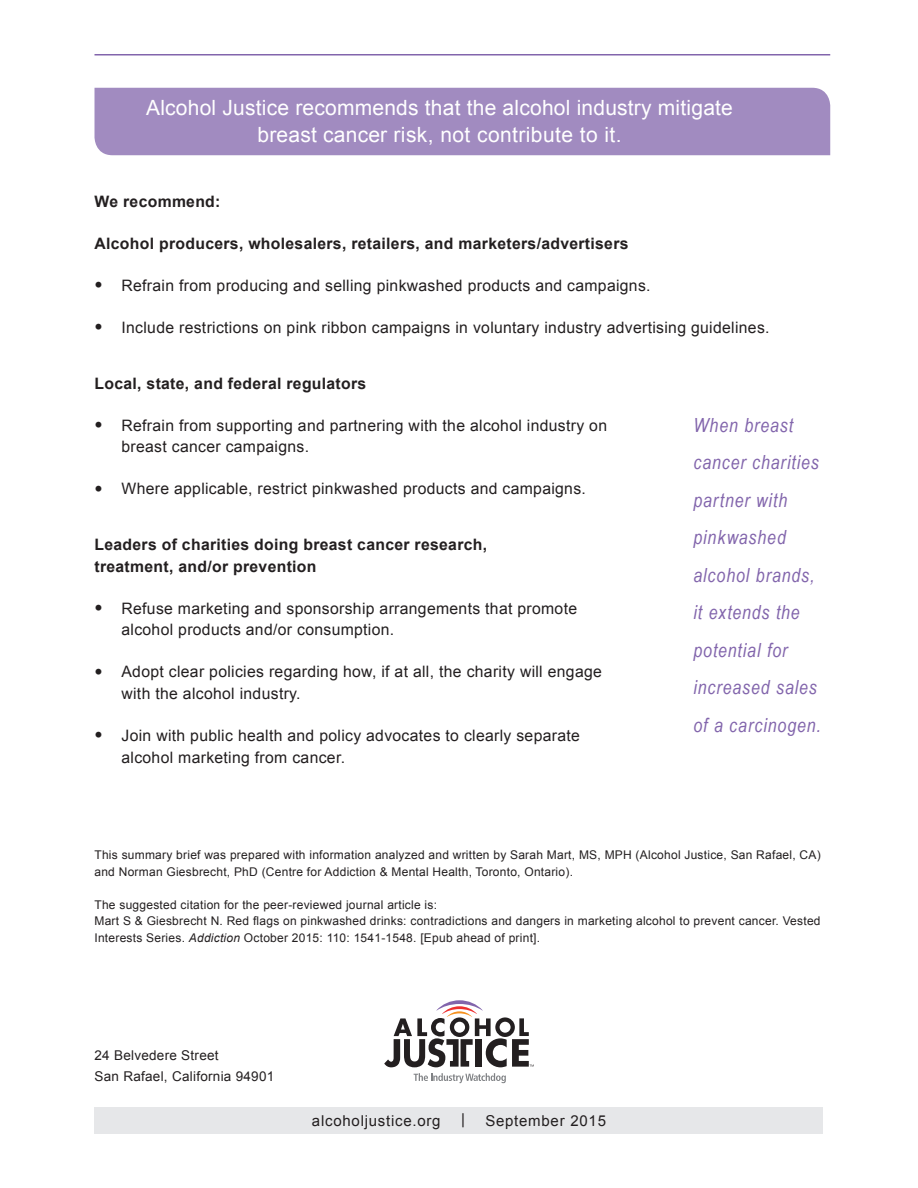
<style>
.page{position:relative;width:918px;height:1188px;background:#fff}
.page>*{position:absolute;margin:0;border:0;box-sizing:border-box;transform-origin:0 0}
.AJ_text{font:21px/27px "Arial";letter-spacing:.01em;color:#fff;text-align:center}
.t1{font:italic 19.5px/37.5px "Arial Narrow";letter-spacing:.045em;color:#8265ac}
.AJ_text-2{font:15.75px/21.8px "Arial";letter-spacing:.02em;color:#231f20}
.AJ_text-3{font:700 15.75px/21.8px "Arial";letter-spacing:.02em;color:#231f20}
.t2{font:15px "Arial";letter-spacing:.05em;color:#231f20}
.t3{font:13.5px "Arial";letter-spacing:.02em;color:#231f20}
.AJ_text-4{font:12px/16.5px "Arial";letter-spacing:.02em;color:#231f20}
.s1{font-size:23.25px}
.s2{font-style:italic}
</style>
<div class="page">
<hr style="left:94px;top:54px;width:736px;height:2px;background:#8265ac">
<div style="left:94px;top:1107px;width:730px;height:27px;background:#e6e7e9"></div>
<div style="left:94px;top:88px;width:736px;height:67px;background:#a18bc0"></div>
<svg style="left:384px;top:1000px;width:150px;height:67px"></svg>
<svg style="left:414px;top:1073px;width:92px;height:10px"></svg>
<p class="AJ_text" style="left:146px;top:94px;width:588px">Alcohol Justice recommends that the alcohol industry mitigate breast cancer risk, not contribute to it.</p>
<p class="AJ_text-3" style="left:94px;top:191px;width:128px">We recommend:</p>
<p class="AJ_text-3" style="left:94px;top:233px;width:536px">Alcohol producers, wholesalers, retailers, and marketers/advertisers</p>
<p class="AJ_text-2" style="left:94px;top:275px;width:558px"><span class="s1">•</span> Refrain from producing and selling pinkwashed products and campaigns.</p>
<p class="AJ_text-2" style="left:94px;top:317px;width:677px"><span class="s1">•</span> Include restrictions on pink ribbon campaigns in voluntary industry advertising guidelines.</p>
<p class="AJ_text-3" style="left:94px;top:373px;width:273px">Local, state, and federal regulators</p>
<p class="AJ_text-2" style="left:122px;top:414px;width:487px;text-indent:-27px"><span class="s1">•</span> Refrain from supporting and partnering with the alcohol industry on breast cancer campaigns.</p>
<p class="AJ_text-2" style="left:94px;top:478px;width:493px"><span class="s1">•</span> Where applicable, restrict pinkwashed products and campaigns.</p>
<p class="AJ_text-3" style="left:94px;top:534px;width:394px">Leaders of charities doing breast cancer research, treatment, and/or prevention</p>
<p class="AJ_text-2" style="left:122px;top:597px;width:457px;text-indent:-27px"><span class="s1">•</span> Refuse marketing and sponsorship arrangements that promote alcohol products and/or consumption.</p>
<p class="AJ_text-2" style="left:122px;top:661px;width:482px;text-indent:-27px"><span class="s1">•</span> Adopt clear policies regarding how, if at all, the charity will engage with the alcohol industry.</p>
<p class="AJ_text-2" style="left:122px;top:725px;width:460px;text-indent:-27px"><span class="s1">•</span> Join with public health and policy advocates to clearly separate alcohol marketing from cancer.</p>
<p class="t1" style="left:693px;top:406px;width:129px">When breast cancer charities partner with pinkwashed alcohol brands, it extends the potential for increased sales of a carcinogen.</p>
<p class="AJ_text-4" style="left:94px;top:847px;width:728px">This summary brief was prepared with information analyzed and written by Sarah Mart, MS, MPH (Alcohol Justice, San Rafael, CA) and Norman Giesbrecht, PhD (Centre for Addiction &amp; Mental Health, Toronto, Ontario).</p>
<p class="AJ_text-4" style="left:94px;top:896px;width:728px">The suggested citation for the peer-reviewed journal article is:<br>Mart S &amp; Giesbrecht N. Red flags on pinkwashed drinks: contradictions and dangers in marketing alcohol to prevent cancer. Vested<br>Interests Series. <span class="s2">Addiction</span> October 2015: 110: 1541-1548. [Epub ahead of print].</p>
<p class="t3" style="left:95px;top:1046px;width:126px">24 Belvedere Street</p>
<p class="t3" style="left:95px;top:1067px;width:181px">San Rafael, California 94901</p>
<p class="t2" style="left:312px;top:1111px;width:130px">alcoholjustice.org</p>
<p class="t2" style="left:461px;top:1109px;width:5px">|</p>
<p class="t2" style="left:485px;top:1111px;width:122px">September 2015</p>
</div>
